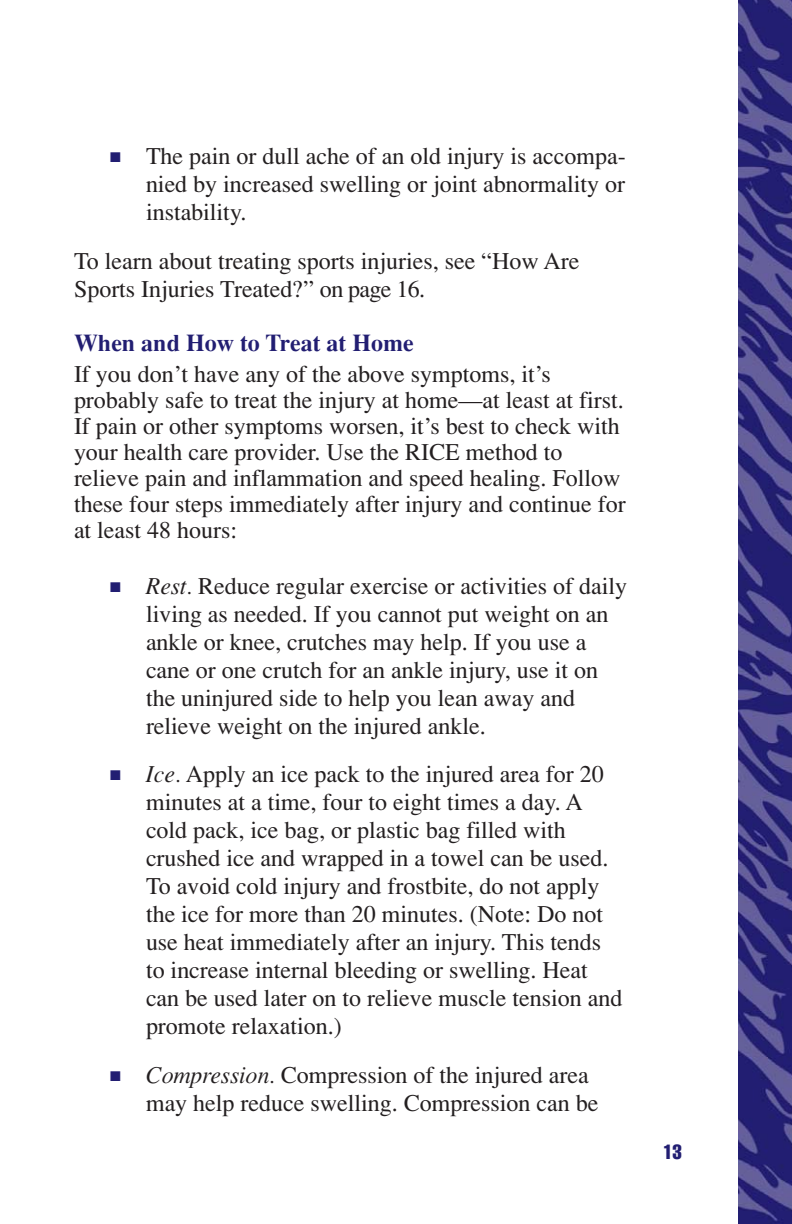
<style>
.page{position:relative;width:792px;height:1224px;background:#fff}
.page>*{position:absolute;margin:0;border:0;box-sizing:border-box;transform-origin:0 0}
.t1{font:24px/28px "Times";color:#231f20}
.t2{font:700 24px "Times";color:#221e72}
.t3{font:extra-condensed 20px "Swiss 911 BT";color:#221e72}
.s1{color:#221e72}
.s2{font-style:italic}
</style>
<div class="page">
<img style="left:738px;top:0;width:54px;height:1224px">
<p class="t1" style="left:146px;top:145px;width:481px;text-align:justify;text-indent:-36px"><span class="s1">■</span> The pain or dull ache of an old injury is accompa&shy;nied by increased swelling or joint abnormality or instability.</p>
<p class="t1" style="left:74px;top:249px;width:507px">To learn about treating sports injuries, see “How Are<br>Sports Injuries Treated?” on page 16.</p>
<p class="t2" style="left:74px;top:335px;width:341px">When and How to Treat at Home</p>
<p class="t1" style="left:74px;top:363px;width:553px;line-height:26px">If you don’t have any of the above symptoms, it’s probably safe to treat the injury at home—at least at first.<br>If pain or other symptoms worsen, it’s best to check with your health care provider. Use the RICE method to relieve pain and inflammation and speed healing. Follow these four steps immediately after injury and continue for at least 48 hours:</p>
<p class="t1" style="left:146px;top:574px;width:483px;text-indent:-36px"><span class="s1">■</span> <span class="s2">Rest.</span> Reduce regular exercise or activities of daily living as needed. If you cannot put weight on an ankle or knee, crutches may help. If you use a cane or one crutch for an ankle injury, use it on the uninjured side to help you lean away and relieve weight on the injured ankle.</p>
<p class="t1" style="left:146px;top:763px;width:478px;text-indent:-36px"><span class="s1">■</span> <span class="s2">Ice.</span> Apply an ice pack to the injured area for 20 minutes at a time, four to eight times a day. A cold pack, ice bag, or plastic bag filled with crushed ice and wrapped in a towel can be used.<br>To avoid cold injury and frostbite, do not apply the ice for more than 20 minutes. (Note: Do not use heat immediately after an injury. This tends to increase internal bleeding or swelling. Heat can be used later on to relieve muscle tension and promote relaxation.)</p>
<p class="t1" style="left:146px;top:1063px;width:454px;text-indent:-36px"><span class="s1">■</span> <span class="s2">Compression.</span> Compression of the injured area may help reduce swelling. Compression can be</p>
<p class="t3" style="left:663px;top:1145px;width:20px">13</p>
</div>
